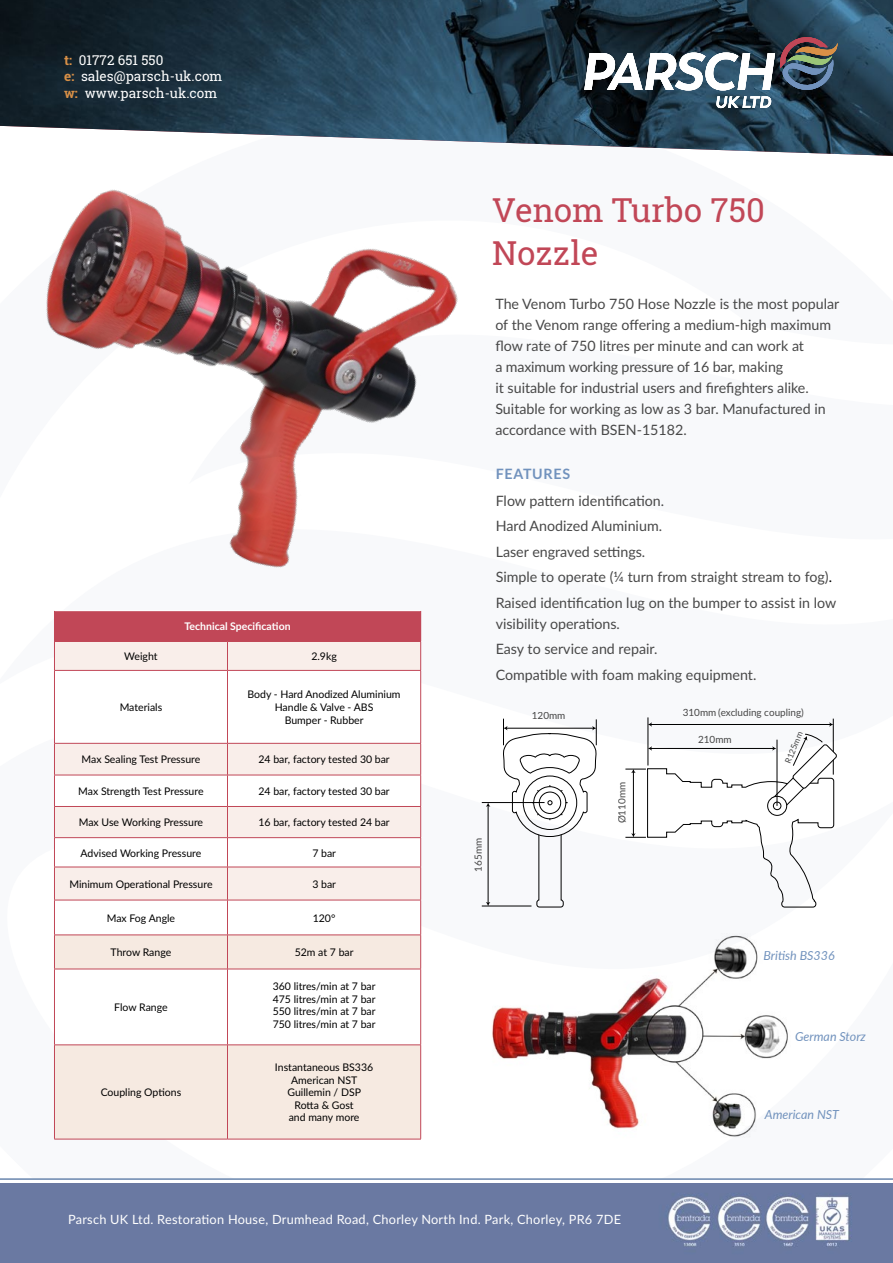
<style>
.page{position:relative;width:893px;height:1263px;background:#fff}
.page>*{position:absolute;margin:0;border:0;box-sizing:border-box;transform-origin:0 0}
.t1{font:33px/43.5px "Roboto Slab";color:#c14757}
.t2{font:14.25px/21px "Lato";color:#484848}
.t3{font:700 14.25px "Lato";letter-spacing:.05em;color:#7192bd}
.t4{font:13.5px/16.5px "Roboto Slab";color:#fff}
.t5{font:12.75px "Lato";letter-spacing:.02em;color:#fff}
.t6{font:italic 12.45px "Lato";color:#7192bd}
.t7{font:10.5px/12.6px "Lato";color:#000;text-align:center}
.t8{font:700 10.5px "Lato";color:#fff}
.t9{font:9.9px "Lato";color:#484848}
.t10{font:8.25px "Lato";color:#484848}
.s1{font-weight:700;color:#d89047}
.s2{color:#000}
</style>
<div class="page">
<svg style="left:0;top:1178px;width:893px;height:2px;background:#8da2c0"></svg>
<img style="left:0;top:0;width:893px;height:156px">
<svg style="left:584px;top:34px;width:254px;height:74px"></svg>
<img style="left:0;top:1183px;width:893px;height:80px">
<img style="left:492px;top:933px;width:296px;height:205px">
<img style="left:0;top:88px;width:556px;height:544px">
<div style="left:54px;top:611px;width:367px;height:30px;background:#c14757"></div>
<div style="left:55px;top:642px;width:365px;height:28px;background:#f9eeea"></div>
<svg style="left:55px;top:742px;width:365px;height:193px;fill:#f9eeea"></svg>
<div style="left:227px;top:670px;width:194px;height:73px;background:#fff"></div>
<svg style="left:55px;top:936px;width:365px;height:203px;fill:#f6eae1"></svg>
<svg style="left:54px;top:642px;width:1px;height:28px"></svg>
<svg style="left:227px;top:642px;width:1px;height:28px"></svg>
<svg style="left:420px;top:642px;width:1px;height:28px"></svg>
<hr style="left:54px;top:670px;width:173px;height:1px;background:#c14757">
<hr style="left:54px;top:671px;width:1px;height:72px;background:#c14757">
<hr style="left:227px;top:670px;width:194px;height:1px;background:#c14757">
<hr style="left:227px;top:671px;width:1px;height:72px;background:#c14757">
<hr style="left:420px;top:671px;width:1px;height:72px;background:#c14757">
<hr style="left:54px;top:743px;width:173px;height:1px;background:#c14757">
<hr style="left:54px;top:744px;width:1px;height:31px;background:#c14757">
<hr style="left:227px;top:743px;width:194px;height:1px;background:#c14757">
<hr style="left:227px;top:744px;width:1px;height:31px;background:#c14757">
<hr style="left:420px;top:744px;width:1px;height:31px;background:#c14757">
<hr style="left:54px;top:775px;width:173px;height:1px;background:#c14757">
<hr style="left:54px;top:775px;width:1px;height:31px;background:#c14757">
<hr style="left:227px;top:775px;width:194px;height:1px;background:#c14757">
<hr style="left:227px;top:775px;width:1px;height:31px;background:#c14757">
<hr style="left:420px;top:775px;width:1px;height:31px;background:#c14757">
<hr style="left:54px;top:806px;width:173px;height:1px;background:#c14757">
<hr style="left:54px;top:807px;width:1px;height:30px;background:#c14757">
<hr style="left:227px;top:806px;width:194px;height:1px;background:#c14757">
<hr style="left:227px;top:807px;width:1px;height:30px;background:#c14757">
<hr style="left:420px;top:807px;width:1px;height:30px;background:#c14757">
<hr style="left:54px;top:837px;width:173px;height:1px;background:#c14757">
<svg style="left:54px;top:838px;width:1px;height:29px"></svg>
<hr style="left:227px;top:837px;width:194px;height:1px;background:#c14757">
<svg style="left:227px;top:838px;width:1px;height:29px"></svg>
<svg style="left:420px;top:838px;width:1px;height:29px"></svg>
<hr style="left:54px;top:867px;width:173px;height:1px;background:#c14757">
<hr style="left:54px;top:867px;width:1px;height:33px;background:#c14757">
<hr style="left:227px;top:867px;width:194px;height:1px;background:#c14757">
<hr style="left:227px;top:867px;width:1px;height:33px;background:#c14757">
<hr style="left:420px;top:867px;width:1px;height:33px;background:#c14757">
<hr style="left:54px;top:900px;width:173px;height:1px;background:#c14757">
<hr style="left:54px;top:900px;width:1px;height:35px;background:#c14757">
<hr style="left:227px;top:900px;width:194px;height:1px;background:#c14757">
<hr style="left:227px;top:900px;width:1px;height:35px;background:#c14757">
<hr style="left:420px;top:900px;width:1px;height:35px;background:#c14757">
<hr style="left:54px;top:935px;width:173px;height:1px;background:#c14757">
<hr style="left:54px;top:935px;width:1px;height:34px;background:#c14757">
<hr style="left:227px;top:935px;width:194px;height:1px;background:#c14757">
<hr style="left:227px;top:935px;width:1px;height:34px;background:#c14757">
<hr style="left:420px;top:935px;width:1px;height:34px;background:#c14757">
<hr style="left:54px;top:969px;width:173px;height:1px;background:#c14757">
<hr style="left:54px;top:969px;width:1px;height:75px;background:#c14757">
<hr style="left:227px;top:969px;width:194px;height:1px;background:#c14757">
<hr style="left:227px;top:969px;width:1px;height:75px;background:#c14757">
<hr style="left:420px;top:969px;width:1px;height:75px;background:#c14757">
<hr style="left:54px;top:1044px;width:173px;height:1px;background:#c14757">
<hr style="left:54px;top:1045px;width:1px;height:94px;background:#c14757">
<hr style="left:227px;top:1044px;width:194px;height:1px;background:#c14757">
<hr style="left:227px;top:1045px;width:1px;height:94px;background:#c14757">
<hr style="left:420px;top:1045px;width:1px;height:94px;background:#c14757">
<hr style="left:54px;top:1139px;width:173px;height:1px;background:#c14757">
<hr style="left:227px;top:1139px;width:194px;height:1px;background:#c14757">
<hr style="left:54px;top:641px;width:173px;height:1px;background:#c14757">
<hr style="left:227px;top:641px;width:194px;height:1px;background:#c14757">
<hr style="left:54px;top:610px;width:173px;height:1px;background:#fff">
<hr style="left:227px;top:610px;width:194px;height:1px;background:#fff">
<div style="left:537px;top:900px;width:26px;height:7px;background:#f8f9fb;border-radius:2px"></div>
<div style="left:537px;top:900px;width:26px;height:7px;border:1px solid #000;border-radius:2px"></div>
<hr style="left:482px;top:802px;width:63px;height:1px;background:#000">
<hr style="left:482px;top:906px;width:49px;height:1px;background:#000">
<hr style="left:488px;top:805px;width:1px;height:98px;background:#000">
<svg style="left:486px;top:902px;width:4px;height:4px"></svg>
<svg style="left:486px;top:803px;width:4px;height:4px"></svg>
<svg style="left:502px;top:719px;width:95px;height:118px"></svg>
<hr style="left:648px;top:717px;width:1px;height:48px;background:#000">
<hr style="left:833px;top:719px;width:1px;height:56px;background:#000">
<hr style="left:651px;top:724px;width:179px;height:1px;background:#000">
<svg style="left:829px;top:722px;width:4px;height:5px"></svg>
<svg style="left:648px;top:722px;width:4px;height:5px"></svg>
<svg style="left:625px;top:734px;width:212px;height:173px"></svg>
<p class="t4" style="left:64px;top:51px;width:160px"><span class="s1">t:</span> 01772 651 550<br><span class="s1">e:</span> sales@parsch-uk.com <span class="s1">w:</span> www.parsch-uk.com</p>
<p class="t8" style="left:185px;top:619px;width:108px">Technical Specification</p>
<p class="t7" style="left:124px;top:650px;width:35px">Weight</p>
<p class="t7" style="left:311px;top:650px;width:27px">2.9kg</p>
<p class="t7" style="left:120px;top:700px;width:44px">Materials</p>
<p class="t7" style="left:248px;top:688px;width:155px">Body - Hard Anodized Aluminium<br>Handle &amp; Valve - ABS<br>Bumper - Rubber</p>
<p class="t7" style="left:82px;top:753px;width:120px">Max Sealing Test Pressure</p>
<p class="t7" style="left:259px;top:753px;width:133px">24 bar, factory tested 30 bar</p>
<p class="t7" style="left:78px;top:784px;width:127px">Max Strength Test Pressure</p>
<p class="t7" style="left:259px;top:784px;width:133px">24 bar, factory tested 30 bar</p>
<p class="t7" style="left:79px;top:816px;width:126px">Max Use Working Pressure</p>
<p class="t7" style="left:259px;top:816px;width:133px">16 bar, factory tested 24 bar</p>
<p class="t7" style="left:81px;top:846px;width:122px">Advised Working Pressure</p>
<p class="t7" style="left:312px;top:846px;width:25px">7 bar</p>
<p class="t7" style="left:69px;top:877px;width:145px">Minimum Operational Pressure</p>
<p class="t7" style="left:312px;top:877px;width:25px">3 bar</p>
<p class="t7" style="left:107px;top:911px;width:70px">Max Fog Angle</p>
<p class="t7" style="left:313px;top:911px;width:24px">120°</p>
<p class="t7" style="left:111px;top:945px;width:62px">Throw Range</p>
<p class="t7" style="left:295px;top:945px;width:60px">52m at 7 bar</p>
<p class="t7" style="left:114px;top:1000px;width:55px">Flow Range</p>
<p class="t7" style="left:101px;top:1086px;width:82px">Coupling Options</p>
<p class="t7" style="left:273px;top:980px;width:104px;text-align:justify">360 litres/min at 7 bar 475 litres/min at 7 bar 550 litres/min at 7 bar 750 litres/min at 7 bar</p>
<p class="t7" style="left:275px;top:1060px;width:100px">Instantaneous BS336<br>American NST<br>Guillemin / DSP<br>Rotta &amp; Gost<br>and many more</p>
<h1 class="t1" style="left:492px;top:188px;width:274px">Venom Turbo 750<br>Nozzle</h1>
<p class="t9" style="left:471px;top:872px;width:35px;rotate:-90deg">165mm</p>
<p class="t2" style="left:495px;top:293px;width:346px">The Venom Turbo 750 Hose Nozzle is the most popular of the Venom range offering a medium-high maximum flow rate of 750 litres per minute and can work at<br>a maximum working pressure of 16 bar, making<br>it suitable for industrial users and firefighters alike.<br>Suitable for working as low as 3 bar. Manufactured in accordance with BSEN-15182.</p>
<p class="t3" style="left:496px;top:463px;width:76px">FEATURES</p>
<p class="t2" style="left:496px;top:487px;width:342px;line-height:25.5px">Flow pattern identification.<br>Hard Anodized Aluminium.<br>Laser engraved settings.<br>Simple to operate (¼ turn from straight stream to fog)<span class="s2">.<br></span>Raised identification lug on the bumper to assist in low</p>
<p class="t2" style="left:496px;top:610px;width:262px;line-height:25.5px">visibility operations.<br>Easy to service and repair.<br>Compatible with foam making equipment.</p>
<p class="t9" style="left:532px;top:709px;width:35px">120mm</p>
<p class="t9" style="left:683px;top:705px;width:123px">310mm (excluding coupling)</p>
<p class="t9" style="left:698px;top:732px;width:35px">210mm</p>
<p class="t10" style="left:782px;top:761px;width:35px;rotate:-68deg">R125mm</p>
<p class="t9" style="left:615px;top:823px;width:43px;rotate:-90deg">Ø110mm</p>
<p class="t6" style="left:764px;top:946px;width:73px">British BS336</p>
<p class="t6" style="left:795px;top:1028px;width:72px">German Storz</p>
<p class="t6" style="left:765px;top:1105px;width:76px">American NST</p>
<p class="t5" style="left:68px;top:1210px;width:554px">Parsch UK Ltd. Restoration House, Drumhead Road, Chorley North Ind. Park, Chorley, PR6 7DE</p>
</div>
